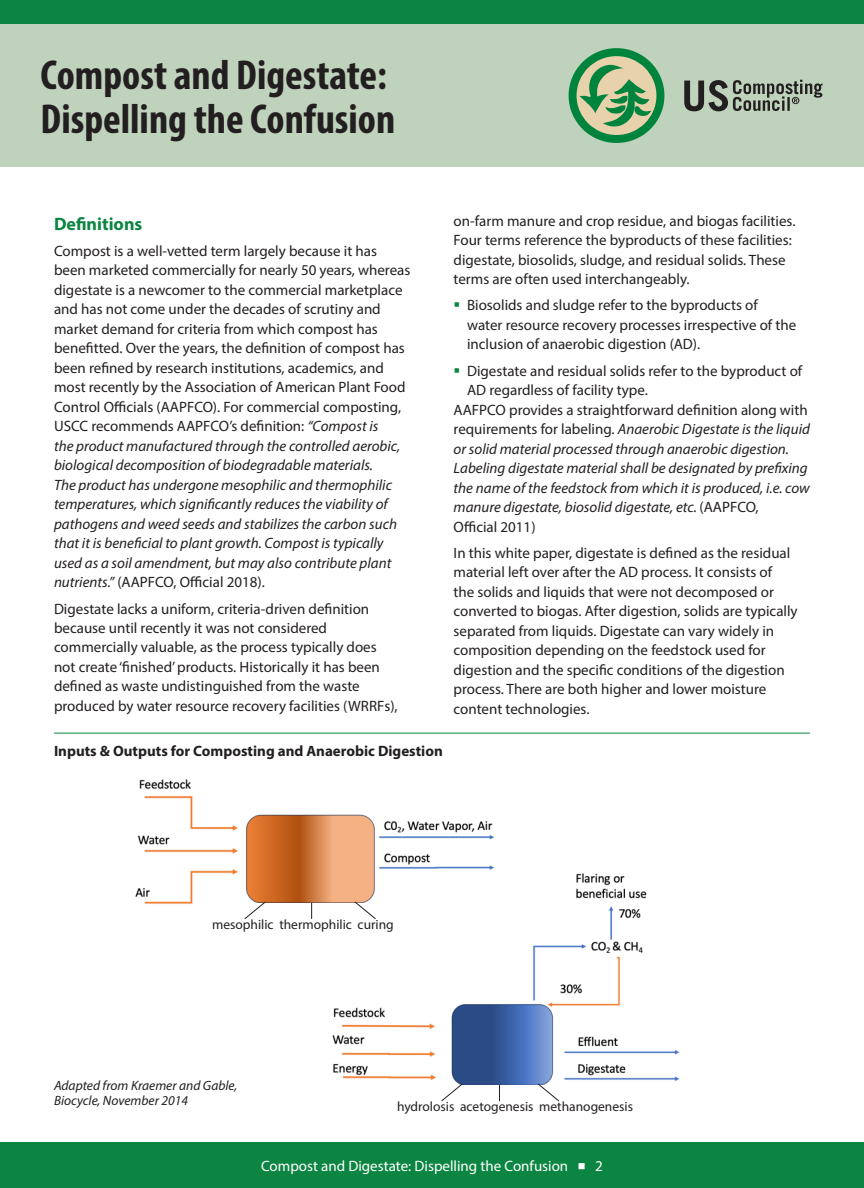
<style>
.page{position:relative;width:864px;height:1188px;background:#fff}
.page>*{position:absolute;margin:0;border:0;box-sizing:border-box;transform-origin:0 0}
.t1{font:700 condensed 42px/43.5px "Myriad Pro";color:#231f20}
.t2{font:700 18px "Myriad Pro";color:#0c8542}
.t3{font:15px/19.5px "Myriad Pro";color:#231f20}
.t4{font:italic 15px "Myriad Pro";color:#231f20}
.t5{font:700 15px "Myriad Pro";color:#231f20}
.t6{font:15px "Myriad Pro";color:#fff}
.t7{font:13.5px "Myriad Pro";color:#231f20}
.t8{font:italic 13.5px/15px "Myriad Pro";color:#231f20}
.s1{font-style:italic}
.s2{color:#0c8542}
.s3{font-style:normal}
</style>
<div class="page">
<div style="left:0;top:24px;width:864px;height:142px;background:#bfd2bc"></div>
<div style="left:0;top:1142px;width:864px;height:46px;background:#0c8542"></div>
<div style="left:0;top:0;width:864px;height:24px;background:#0c8542"></div>
<svg style="left:569px;top:48px;width:95px;height:95px"></svg>
<svg style="left:684px;top:80px;width:139px;height:31px"></svg>
<img style="left:135px;top:779px;width:545px;height:306px">
<div style="left:209px;top:904px;width:213px;height:41px;background:#fff"></div>
<svg style="left:244px;top:901px;width:22px;height:18px"></svg>
<svg style="left:354px;top:901px;width:22px;height:18px"></svg>
<svg style="left:311px;top:903px;width:1px;height:16px"></svg>
<svg style="left:441px;top:1083px;width:22px;height:19px"></svg>
<svg style="left:537px;top:1083px;width:23px;height:19px"></svg>
<svg style="left:499px;top:1085px;width:1px;height:16px"></svg>
<hr style="left:54px;top:733px;width:756px;height:1px;background:#0c8542">
<h1 class="t1" style="left:40px;top:53px;width:356px">Compost and Digestate:<br>Dispelling the Confusion</h1>
<p class="t2" style="left:54px;top:212px;width:90px">Definitions</p>
<p class="t3" style="left:54px;top:241px;width:358px">Compost is a well-vetted term largely because it has been marketed commercially for nearly 50 years, whereas digestate is a newcomer to the commercial marketplace and has not come under the decades of scrutiny and market demand for criteria from which compost has benefitted. Over the years, the definition of compost has been refined by research institutions, academics, and most recently by the Association of American Plant Food Control Officials (AAPFCO). For commercial composting, USCC recommends AAPFCO’s definition: <span class="s1">“Compost is<br>the product manufactured through the controlled aerobic, biological decomposition of biodegradable materials.<br>The product has undergone mesophilic and thermophilic temperatures, which significantly reduces the viability of pathogens and weed seeds and stabilizes the carbon such that it is beneficial to plant growth. Compost is typically used as a soil amendment, but may also contribute plant nutrients.”</span> (AAPFCO, Official 2018).</p>
<p class="t3" style="left:54px;top:598px;width:345px">Digestate lacks a uniform, criteria-driven definition because until recently it was not considered commercially valuable, as the process typically does not create ‘finished’ products. Historically it has been defined as waste undistinguished from the waste produced by water resource recovery facilities (WRRFs),</p>
<p class="t5" style="left:54px;top:741px;width:390px">Inputs &amp; Outputs for Composting and Anaerobic Digestion</p>
<p class="t3" style="left:454px;top:211px;width:343px">on-farm manure and crop residue, and biogas facilities.<br>Four terms reference the byproducts of these facilities: digestate, biosolids, sludge, and residual solids. These terms are often used interchangeably.</p>
<p class="t3" style="left:467px;top:295px;width:331px;text-indent:-14px"><span class="s2">▪</span> Biosolids and sludge refer to the byproducts of water resource recovery processes irrespective of the inclusion of anaerobic digestion (AD).</p>
<p class="t3" style="left:454px;top:361px;width:350px"><span class="s2">▪</span> Digestate and residual solids refer to the byproduct of</p>
<p class="t3" style="left:467px;top:380px;width:182px">AD regardless of facility type.</p>
<p class="t3" style="left:454px;top:400px;width:356px">AAFPCO provides a straightforward definition along with</p>
<p class="t4" style="left:454px;top:420px;width:358px"><span class="s3">requirements for labeling.</span> Anaerobic Digestate is the liquid</p>
<p class="t4" style="left:454px;top:439px;width:337px">or solid material processed through anaerobic digestion.</p>
<p class="t4" style="left:454px;top:459px;width:356px">Labeling digestate material shall be designated by prefixing</p>
<p class="t4" style="left:454px;top:478px;width:358px">the name of the feedstock from which it is produced, i.e. cow</p>
<p class="t4" style="left:454px;top:498px;width:307px">manure digestate, biosolid digestate, etc. <span class="s3">(AAPFCO,</span></p>
<p class="t3" style="left:454px;top:517px;width:84px">Official 2011)</p>
<p class="t3" style="left:454px;top:543px;width:346px">In this white paper, digestate is defined as the residual material left over after the AD process. It consists of<br>the solids and liquids that were not decomposed or converted to biogas. After digestion, solids are typically separated from liquids. Digestate can vary widely in composition depending on the feedstock used for digestion and the specific conditions of the digestion process. There are both higher and lower moisture content technologies.</p>
<p class="t7" style="left:212px;top:917px;width:183px">mesophilic thermophilic curing</p>
<p class="t8" style="left:54px;top:1078px;width:185px">Adapted from Kraemer and Gable,<br>Biocycle, November 2014</p>
<p class="t7" style="left:397px;top:1099px;width:238px">hydrolosis acetogenesis methanogenesis</p>
<p class="t6" style="left:261px;top:1156px;width:343px">Compost and Digestate: Dispelling the Confusion ■ 2</p>
</div>
